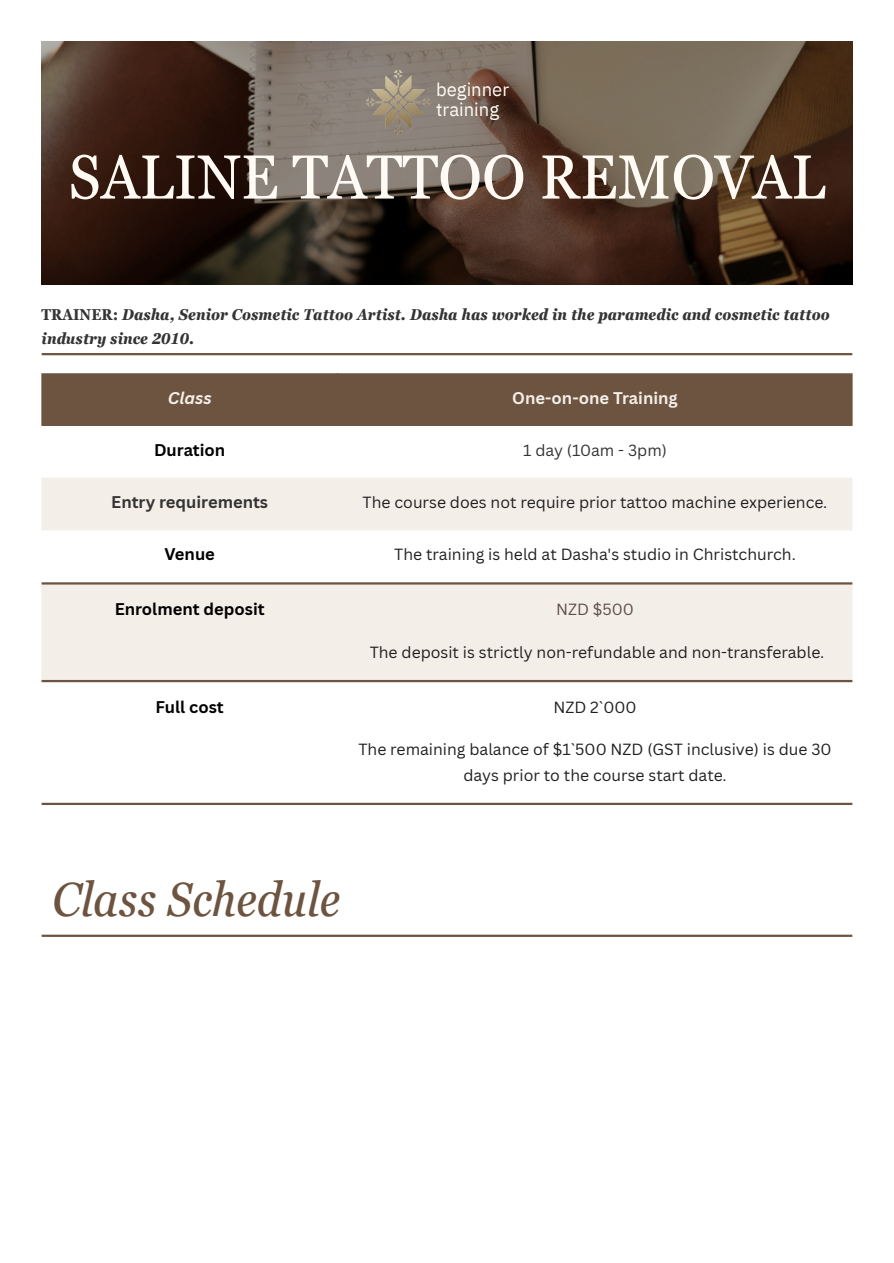
<style>
.page{position:relative;width:894px;height:1263px;background:#fff}
.page>*{position:absolute;margin:0;border:0;box-sizing:border-box;transform-origin:0 0}
.t1{font:condensed 62.1px "Georgia Pro";color:#fffbf4}
.t2{font:italic condensed 48px "Georgia Pro";color:#6d5440}
.t3{font:18.45px/19.8px "IBM Plex Sans";color:#fffbf4}
.t4{font:700 16.5px "Canva Sans";color:#000}
.t5{font:700 16.5px "Canva Sans";color:#f4eee9}
.t6{font:700 16.5px "Canva Sans";color:#343434}
.t7{font:italic 700 16.5px "Canva Sans";color:#f4eee9}
.t8{font:15.75px/25.8px "Canva Sans";color:#1f1f1f;text-align:center}
.t9{font:italic 700 condensed 15.75px/24.8px "Georgia Pro";color:#343434}
.t10{font:15.75px "Canva Sans";color:#343434}
.t11{font:15.75px "Canva Sans";color:#5e4f47}
.s1{font-style:normal}
</style>
<div class="page">
<svg style="left:42px;top:42px;width:810px;height:243px;background:#503e32"></svg>
<img style="left:362px;top:66px;width:74px;height:70px">
<hr style="left:42px;top:353px;width:810px;height:2px;background:#6d5440">
<div style="left:42px;top:374px;width:810px;height:52px;background:#6d5440"></div>
<svg style="left:42px;top:478px;width:810px;height:202px;fill:#f4eee9"></svg>
<hr style="left:42px;top:582px;width:810px;height:3px;background:#6d5440">
<hr style="left:42px;top:680px;width:810px;height:2px;background:#6d5440">
<hr style="left:42px;top:803px;width:810px;height:2px;background:#6d5440">
<hr style="left:42px;top:935px;width:810px;height:2px;background:#6d5440">
<p class="t3" style="left:436px;top:79px;width:75px">beginner training</p>
<p class="t1" style="left:68px;top:142px;width:758px">SALINE TATTOO REMOVAL</p>
<p class="t9" style="left:42px;top:302px;width:789px"><span class="s1">TRAINER:</span> Dasha, Senior Cosmetic Tattoo Artist. Dasha has worked in the paramedic and cosmetic tattoo industry since 2010.</p>
<p class="t7" style="left:168px;top:386px;width:45px">Class</p>
<p class="t5" style="left:512px;top:386px;width:167px">One-on-one Training</p>
<p class="t4" style="left:154px;top:438px;width:73px">Duration</p>
<p class="t10" style="left:523px;top:439px;width:145px">1 day (10am - 3pm)</p>
<p class="t6" style="left:111px;top:491px;width:158px">Entry requirements</p>
<p class="t8" style="left:362px;top:489px;width:466px">The course does not require prior tattoo machine experience.</p>
<p class="t4" style="left:164px;top:543px;width:52px">Venue</p>
<p class="t8" style="left:394px;top:541px;width:403px">The training is held at Dasha's studio in Christchurch.</p>
<p class="t4" style="left:115px;top:597px;width:151px">Enrolment deposit</p>
<p class="t11" style="left:556px;top:598px;width:79px">NZD $500</p>
<p class="t8" style="left:369px;top:639px;width:456px">The deposit is strictly non-refundable and non-transferable.</p>
<p class="t4" style="left:155px;top:695px;width:70px">Full cost</p>
<p class="t8" style="left:553px;top:694px;width:85px">NZD 2`000</p>
<p class="t8" style="left:358px;top:736px;width:474px">The remaining balance of $1`500 NZD (GST inclusive) is due 30 days prior to the course start date.</p>
<p class="t2" style="left:52px;top:872px;width:289px">Class Schedule</p>
</div>
